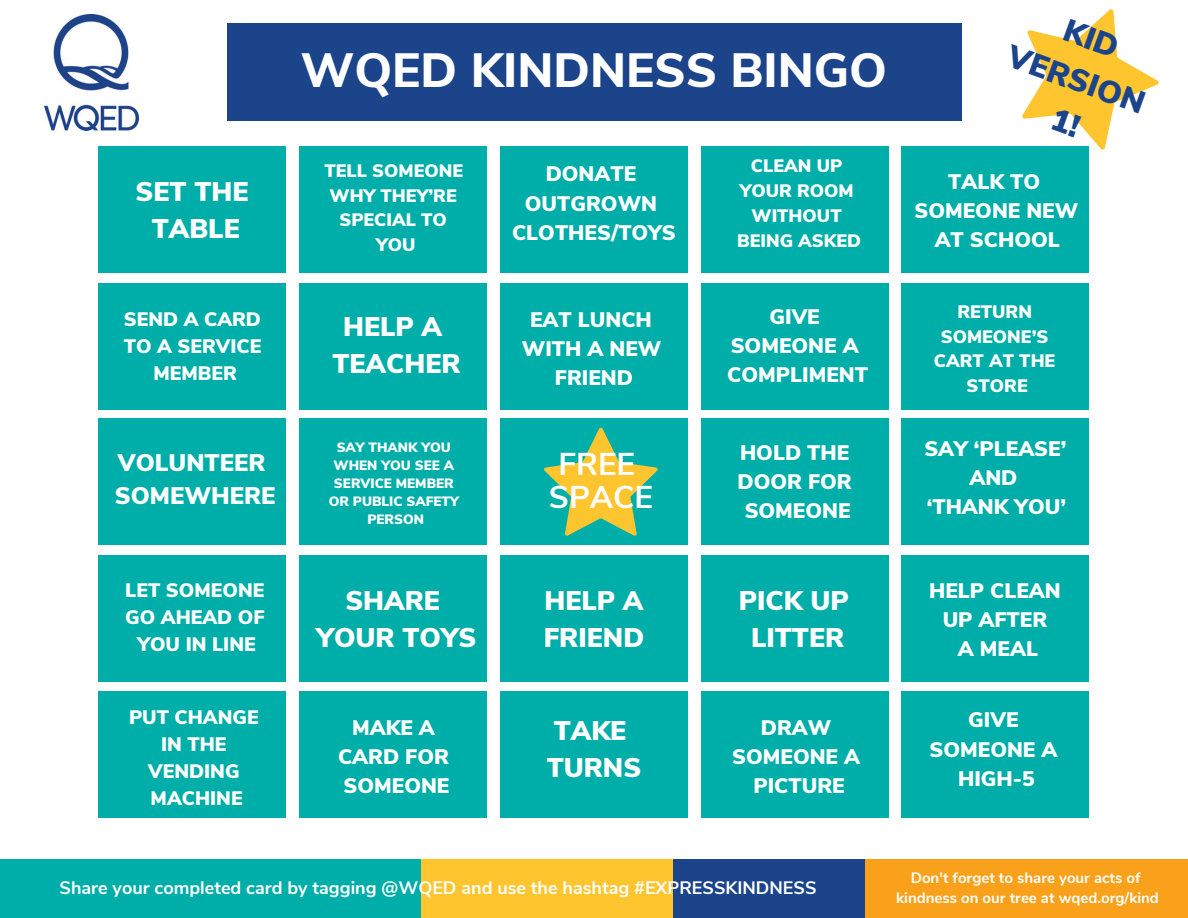
<style>
.page{position:relative;width:1188px;height:918px;background:#fff}
.page>*{position:absolute;margin:0;border:0;box-sizing:border-box;transform-origin:0 0}
.t1{font:800 48px "Nunito Sans";color:#fff}
.t2{font:900 31.5px/43.8px "Nunito Sans";color:#1b448a;text-align:center}
.t3{font:700 31.5px/32.7px "Nunito Sans";color:#fff}
.t4{font:900 27px/37.2px "Nunito Sans";color:#fff;text-align:center}
.t5{font:900 24px/32.7px "Nunito Sans";color:#fff}
.t6{font:900 21px/29.2px "Nunito Sans";color:#fff;text-align:center}
.t7{font:900 19.5px/27px "Nunito Sans";color:#fff;text-align:center}
.t8{font:900 18px/24.8px "Nunito Sans";color:#fff;text-align:center}
.t9{font:700 18px "Nunito Sans";color:#fff}
.t10{font:700 15px/20.2px "Nunito Sans";color:#fff;text-align:center}
.t11{font:900 13.5px/18px "Nunito Sans";color:#fff;text-align:center}
</style>
<div class="page">
<svg style="left:1022px;top:9px;width:137px;height:141px"></svg>
<div style="left:99px;top:146px;width:187px;height:126px;background:#00aea9"></div>
<div style="left:99px;top:284px;width:187px;height:126px;background:#00aea9"></div>
<div style="left:99px;top:419px;width:187px;height:126px;background:#00aea9"></div>
<div style="left:99px;top:555px;width:187px;height:126px;background:#00aea9"></div>
<div style="left:99px;top:691px;width:187px;height:127px;background:#00aea9"></div>
<div style="left:299px;top:146px;width:187px;height:126px;background:#00aea9"></div>
<div style="left:299px;top:284px;width:187px;height:126px;background:#00aea9"></div>
<div style="left:299px;top:419px;width:187px;height:126px;background:#00aea9"></div>
<div style="left:299px;top:555px;width:187px;height:126px;background:#00aea9"></div>
<div style="left:299px;top:691px;width:187px;height:127px;background:#00aea9"></div>
<div style="left:501px;top:146px;width:187px;height:126px;background:#00aea9"></div>
<div style="left:501px;top:284px;width:187px;height:126px;background:#00aea9"></div>
<div style="left:501px;top:419px;width:187px;height:126px;background:#00aea9"></div>
<div style="left:501px;top:555px;width:187px;height:126px;background:#00aea9"></div>
<div style="left:501px;top:691px;width:187px;height:127px;background:#00aea9"></div>
<div style="left:701px;top:146px;width:187px;height:126px;background:#00aea9"></div>
<div style="left:701px;top:284px;width:187px;height:126px;background:#00aea9"></div>
<div style="left:701px;top:419px;width:187px;height:126px;background:#00aea9"></div>
<div style="left:701px;top:555px;width:187px;height:126px;background:#00aea9"></div>
<div style="left:701px;top:691px;width:187px;height:127px;background:#00aea9"></div>
<div style="left:902px;top:146px;width:187px;height:126px;background:#00aea9"></div>
<div style="left:902px;top:284px;width:187px;height:126px;background:#00aea9"></div>
<div style="left:902px;top:419px;width:187px;height:126px;background:#00aea9"></div>
<div style="left:902px;top:555px;width:187px;height:126px;background:#00aea9"></div>
<div style="left:902px;top:691px;width:187px;height:127px;background:#00aea9"></div>
<div style="left:0;top:860px;width:421px;height:58px;background:#00aea9"></div>
<div style="left:623px;top:860px;width:324px;height:58px;background:#1b448a"></div>
<div style="left:421px;top:860px;width:252px;height:58px;background:#fec52e"></div>
<div style="left:865px;top:860px;width:323px;height:58px;background:#f9a11b"></div>
<div style="left:227px;top:23px;width:734px;height:98px;background:#1b448a"></div>
<img style="left:44px;top:14px;width:95px;height:116px">
<svg style="left:544px;top:427px;width:114px;height:109px"></svg>
<p class="t4" style="left:136px;top:174px;width:114px">SET THE<br>TABLE</p>
<p class="t7" style="left:124px;top:306px;width:139px">SEND A CARD<br>TO A SERVICE<br>MEMBER</p>
<h1 class="t1" style="left:301px;top:39px;width:588px">WQED KINDNESS BINGO</h1>
<h2 class="t2" style="left:1031px;top:-6px;width:146px;rotate:20deg">KID<br>VERSION<br>1!</h2>
<p class="t8" style="left:737px;top:154px;width:125px">CLEAN UP<br>YOUR ROOM<br>WITHOUT<br>BEING ASKED</p>
<p class="t8" style="left:324px;top:158px;width:140px">TELL SOMEONE<br>WHY THEY’RE<br>SPECIAL TO<br>YOU</p>
<p class="t6" style="left:512px;top:160px;width:165px">DONATE<br>OUTGROWN<br>CLOTHES/TOYS</p>
<p class="t6" style="left:914px;top:167px;width:165px">TALK TO<br>SOMEONE NEW<br>AT SCHOOL</p>
<p class="t4" style="left:332px;top:309px;width:130px">HELP A<br>TEACHER</p>
<p class="t6" style="left:522px;top:305px;width:141px">EAT LUNCH<br>WITH A NEW<br>FRIEND</p>
<p class="t6" style="left:727px;top:302px;width:142px">GIVE<br>SOMEONE A<br>COMPLIMENT</p>
<p class="t8" style="left:934px;top:300px;width:123px">RETURN<br>SOMEONE’S<br>CART AT THE<br>STORE</p>
<p class="t5" style="left:115px;top:447px;width:162px">VOLUNTEER<br>SOMEWHERE</p>
<p class="t11" style="left:329px;top:439px;width:132px">SAY THANK YOU<br>WHEN YOU SEE A<br>SERVICE MEMBER<br>OR PUBLIC SAFETY<br>PERSON</p>
<p class="t7" style="left:125px;top:577px;width:141px">LET SOMEONE<br>GO AHEAD OF<br>YOU IN LINE</p>
<p class="t4" style="left:317px;top:583px;width:162px">SHARE<br>YOUR TOYS</p>
<h2 class="t3" style="left:549px;top:449px;width:106px">FREE<br>SPACE</h2>
<p class="t4" style="left:544px;top:583px;width:102px;text-align:left">HELP A<br>FRIEND</p>
<p class="t6" style="left:738px;top:438px;width:116px">HOLD THE<br>DOOR FOR<br>SOMEONE</p>
<p class="t6" style="left:924px;top:434px;width:144px">SAY ‘PLEASE’<br>AND<br>‘THANK YOU’</p>
<p class="t4" style="left:739px;top:583px;width:111px">PICK UP<br>LITTER</p>
<p class="t6" style="left:929px;top:576px;width:133px">HELP CLEAN<br>UP AFTER<br>A MEAL</p>
<p class="t7" style="left:129px;top:704px;width:131px">PUT CHANGE<br>IN THE<br>VENDING<br>MACHINE</p>
<p class="t6" style="left:338px;top:713px;width:113px">MAKE A<br>CARD FOR<br>SOMEONE</p>
<p class="t6" style="left:732px;top:713px;width:129px">DRAW<br>SOMEONE A<br>PICTURE</p>
<p class="t4" style="left:547px;top:712px;width:96px;text-align:left">TAKE<br>TURNS</p>
<p class="t6" style="left:930px;top:706px;width:129px">GIVE<br>SOMEONE A<br>HIGH-5</p>
<p class="t9" style="left:60px;top:876px;width:758px">Share your completed card by tagging @WQED and use the hashtag #EXPRESSKINDNESS</p>
<p class="t10" style="left:896px;top:868px;width:264px">Don't forget to share your acts of kindness on our tree at wqed.org/kind</p>
</div>
